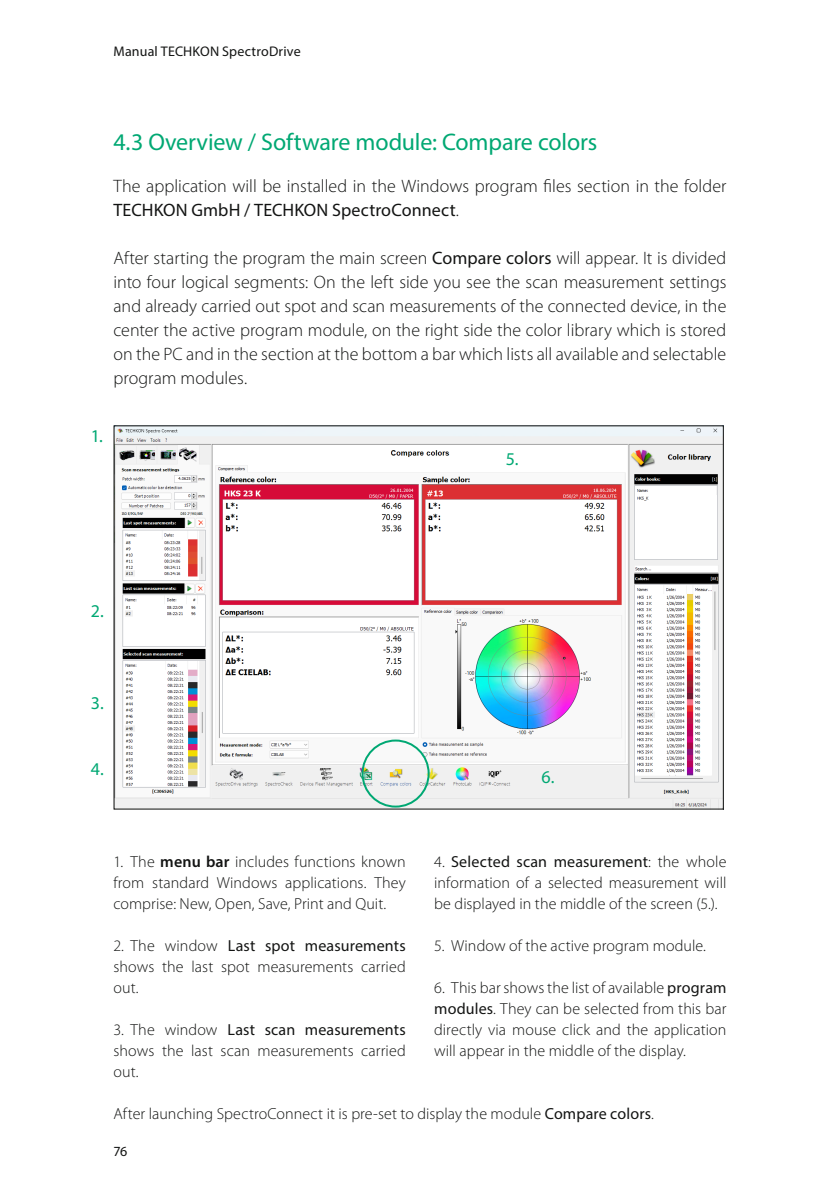
<style>
.page{position:relative;width:840px;height:1191px;background:#fff}
.page>*{position:absolute;margin:0;border:0;box-sizing:border-box;transform-origin:0 0}
.t1{font:24px "Myriad Pro";letter-spacing:-.005em;color:#00a873}
.t2{font:300 18px/24px "Myriad Pro";letter-spacing:.005em;color:#131413}
.t3{font:18px "Myriad Pro";color:#00a873}
.t4{font:300 16px/21px "Myriad Pro";letter-spacing:.005em;color:#131413;text-align:justify}
.t5{font:14px "Myriad Pro";letter-spacing:.01em;color:#131413}
.s1{font-weight:400}
.s2{font-weight:600}
</style>
<div class="page">
<img style="left:115px;top:427px;width:606px;height:380px">
<div style="left:361px;top:739px;width:68px;height:68px;border:2px solid #00a873;border-radius:50%"></div>
<p class="t5" style="left:113px;top:43px;width:188px">Manual TECHKON SpectroDrive</p>
<h1 class="t1" style="left:113px;top:127px;width:485px">4.3 Overview / Software module: Compare colors</h1>
<p class="t2" style="left:113px;top:174px;width:614px">The application will be installed in the Windows program files section in the folder<br><span class="s1">TECHKON GmbH / TECHKON SpectroConnect</span>.</p>
<p class="t2" style="left:113px;top:246px;width:614px;text-align:justify">After starting the program the main screen <span class="s1">Compare colors</span> will appear. It is divided into four logical segments: On the left side you see the scan measurement settings and already carried out spot and scan measurements of the connected device, in the center the active program module, on the right side the color library which is stored on the PC and in the section at the bottom a bar which lists all available and selectable program modules.</p>
<p class="t3" style="left:91px;top:425px;width:14px">1.</p>
<p class="t3" style="left:505px;top:448px;width:14px">5.</p>
<p class="t3" style="left:91px;top:600px;width:15px">2.</p>
<p class="t3" style="left:91px;top:692px;width:14px">3.</p>
<p class="t3" style="left:91px;top:758px;width:15px">4.</p>
<p class="t3" style="left:541px;top:766px;width:15px">6.</p>
<p class="t4" style="left:113px;top:851px;width:293px">1. The <span class="s2">menu bar</span> includes functions known from standard Windows applications. They comprise: New, Open, Save, Print and Quit.</p>
<p class="t4" style="left:113px;top:935px;width:293px">2. The window <span class="s1">Last spot measurements </span>shows the last spot measurements carried out.</p>
<p class="t4" style="left:113px;top:1019px;width:293px">3. The window <span class="s1">Last scan measurements </span>shows the last scan measurements carried out.</p>
<p class="t4" style="left:434px;top:851px;width:293px">4. <span class="s1">Selected scan measurement</span>: the whole information of a selected measurement will be displayed in the middle of the screen (5.).</p>
<p class="t4" style="left:434px;top:935px;width:273px">5. Window of the active program module.</p>
<p class="t4" style="left:434px;top:977px;width:294px">6. This bar shows the list of available <span class="s1">program modules</span>. They can be selected from this bar directly via mouse click and the application will appear in the middle of the display.</p>
<p class="t4" style="left:113px;top:1103px;width:541px">After launching SpectroConnect it is pre-set to display the module <span class="s1">Compare colors</span>.</p>
<p class="t5" style="left:113px;top:1142px;width:15px">76</p>
</div>
